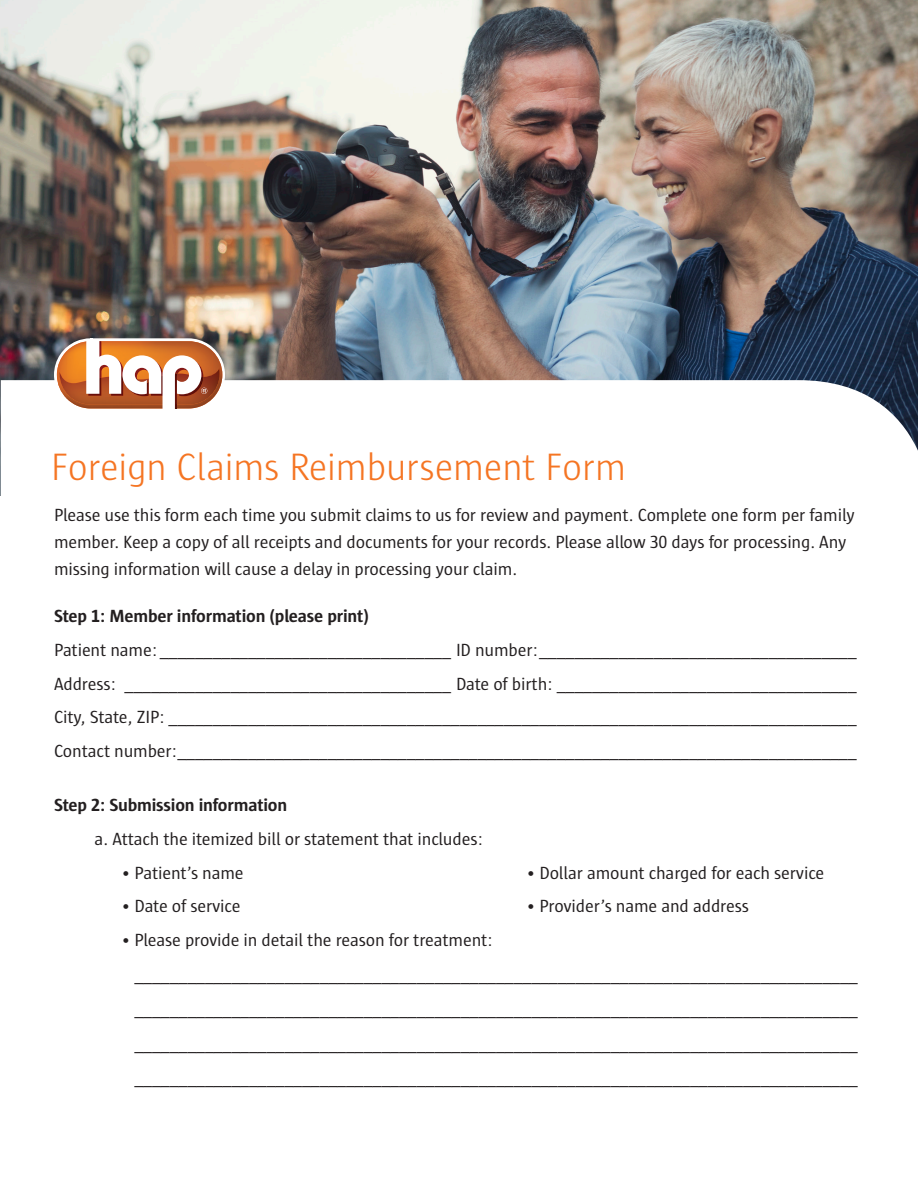
<style>
.page{position:relative;width:918px;height:1188px;background:#fff}
.page>*{position:absolute;margin:0;border:0;box-sizing:border-box;transform-origin:0 0}
.Headline_24_36{font:300 39px "Sun";letter-spacing:-.015em;color:#f57523}
.body_copy_10_14{font:18px/34.5px "Sun";letter-spacing:-.01em;color:#231f20}
.body_copy_10_14-2{font:700 18px "Sun";letter-spacing:-.01em;color:#231f20}
</style>
<div class="page">
<img style="left:0;top:0;width:918px;height:496px">
<svg style="left:1px;top:380px;width:917px;height:116px"></svg>
<svg style="left:54px;top:338px;width:171px;height:73px"></svg>
<p class="Headline_24_36" style="left:51px;top:446px;width:577px">Foreign Claims Reimbursement Form</p>
<p class="body_copy_10_14" style="left:54px;top:501px;width:802px;line-height:27px">Please use this form each time you submit claims to us for review and payment. Complete one form per family member. Keep a copy of all receipts and documents for your records. Please allow 30 days for processing. Any missing information will cause a delay in processing your claim.</p>
<p class="body_copy_10_14-2" style="left:54px;top:606px;width:316px">Step 1: Member information (please print)</p>
<p class="body_copy_10_14" style="left:54px;top:632px;width:804px">Patient name: _________________________________ ID number:____________________________________</p>
<p class="body_copy_10_14" style="left:54px;top:666px;width:804px">Address: _____________________________________ Date of birth: __________________________________</p>
<p class="body_copy_10_14" style="left:54px;top:700px;width:804px">City, State, ZIP: ______________________________________________________________________________</p>
<p class="body_copy_10_14" style="left:54px;top:734px;width:804px">Contact number:_____________________________________________________________________________</p>
<p class="body_copy_10_14-2" style="left:54px;top:795px;width:235px">Step 2: Submission information</p>
<p class="body_copy_10_14" style="left:94px;top:821px;width:390px">a. Attach the itemized bill or statement that includes:</p>
<p class="body_copy_10_14" style="left:122px;top:855px;width:124px">• Patient’s name</p>
<p class="body_copy_10_14" style="left:122px;top:889px;width:121px">• Date of service</p>
<p class="body_copy_10_14" style="left:526px;top:855px;width:299px">• Dollar amount charged for each service</p>
<p class="body_copy_10_14" style="left:526px;top:889px;width:224px">• Provider’s name and address</p>
<p class="body_copy_10_14" style="left:134px;top:923px;width:725px;text-indent:-13px">• Please provide in detail the reason for treatment: __________________________________________________________________________________ __________________________________________________________________________________ __________________________________________________________________________________ __________________________________________________________________________________</p>
</div>
